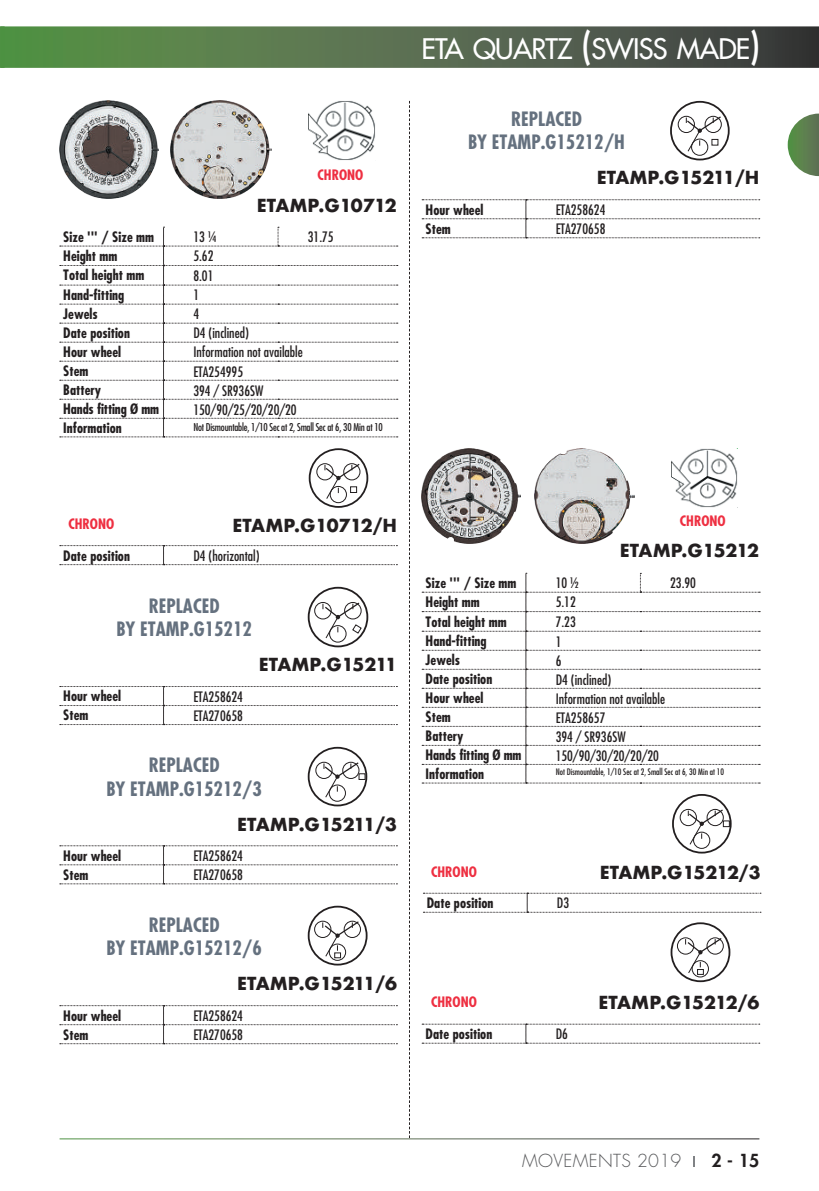
<style>
.page{position:relative;width:819px;height:1191px;background:#fff}
.page>*{position:absolute;margin:0;border:0;box-sizing:border-box;transform-origin:0 0}
.t1{font:27.65px "Futura";letter-spacing:-.025em;color:#fff}
.t2{font:700 condensed 19.25px/23.1px "Futura";color:#65717f;text-align:center}
.t3{font:700 17.5px "Futura";color:#231f20}
.t4{font:300 17.5px "Futura";letter-spacing:.02em;color:#57585a}
.t5{font:800 17.5px "Futura";color:#231f20}
.t6{font:700 condensed 14px "Futura";color:#231f20}
.t7{font:condensed 14px "Futura";color:#231f20}
.t8{font:700 condensed 14px "Futura";color:#ee2f41}
.t9{font:condensed 10.5px "Futura";letter-spacing:-.02em;color:#231f20}
.t10{font:condensed 8.75px "Futura";color:#231f20}
.s1{font-size:36.75px}
</style>
<div class="page">
<svg style="left:0;top:26px;width:819px;height:42px;background:#546d4c"></svg>
<svg style="left:409px;top:101px;width:1px;height:1037px"></svg>
<svg style="left:787px;top:114px;width:32px;height:62px"></svg>
<svg style="left:60px;top:545px;width:337px;height:20px"></svg>
<svg style="left:60px;top:227px;width:338px;height:210px"></svg>
<img style="left:171px;top:101px;width:100px;height:97px">
<img style="left:309px;top:101px;width:66px;height:59px">
<img style="left:60px;top:101px;width:99px;height:97px">
<div style="left:309px;top:448px;width:59px;height:60px;border:2px solid #231f20;border-radius:50%"></div>
<div style="left:316px;top:463px;width:17px;height:17px;border:1px solid #231f20;border-radius:50%"></div>
<div style="left:330px;top:486px;width:17px;height:17px;border:1px solid #231f20;border-radius:50%"></div>
<svg style="left:324px;top:463px;width:37px;height:36px"></svg>
<svg style="left:422px;top:573px;width:338px;height:210px"></svg>
<img style="left:534px;top:448px;width:100px;height:95px">
<img style="left:671px;top:448px;width:66px;height:59px">
<img style="left:422px;top:448px;width:98px;height:95px">
<svg style="left:60px;top:1005px;width:337px;height:39px"></svg>
<div style="left:308px;top:905px;width:59px;height:60px;border:2px solid #231f20;border-radius:50%"></div>
<div style="left:334px;top:952px;width:7px;height:6px;border:1px solid #231f20"></div>
<div style="left:314px;top:920px;width:17px;height:18px;border:1px solid #231f20;border-radius:50%"></div>
<div style="left:344px;top:920px;width:17px;height:18px;border:1px solid #231f20;border-radius:50%"></div>
<div style="left:329px;top:943px;width:17px;height:17px;border:1px solid #231f20;border-radius:50%"></div>
<svg style="left:322px;top:920px;width:38px;height:37px"></svg>
<svg style="left:60px;top:686px;width:337px;height:39px"></svg>
<svg style="left:60px;top:845px;width:337px;height:39px"></svg>
<div style="left:308px;top:747px;width:59px;height:59px;border:2px solid #231f20;border-radius:50%"></div>
<div style="left:358px;top:773px;width:7px;height:7px;border:1px solid #231f20"></div>
<div style="left:315px;top:762px;width:17px;height:17px;border:1px solid #231f20;border-radius:50%"></div>
<div style="left:329px;top:784px;width:17px;height:17px;border:1px solid #231f20;border-radius:50%"></div>
<svg style="left:323px;top:761px;width:37px;height:37px"></svg>
<div style="left:308px;top:587px;width:60px;height:60px;border:2px solid #231f20;border-radius:50%"></div>
<div style="left:314px;top:602px;width:17px;height:17px;border:1px solid #231f20;border-radius:50%"></div>
<div style="left:329px;top:625px;width:17px;height:17px;border:1px solid #231f20;border-radius:50%"></div>
<svg style="left:322px;top:601px;width:40px;height:38px"></svg>
<svg style="left:422px;top:199px;width:337px;height:39px"></svg>
<div style="left:670px;top:101px;width:59px;height:59px;border:2px solid #231f20;border-radius:50%"></div>
<div style="left:677px;top:116px;width:17px;height:17px;border:1px solid #231f20;border-radius:50%"></div>
<div style="left:691px;top:139px;width:17px;height:17px;border:1px solid #231f20;border-radius:50%"></div>
<svg style="left:685px;top:115px;width:37px;height:37px"></svg>
<svg style="left:423px;top:893px;width:338px;height:20px"></svg>
<svg style="left:422px;top:1023px;width:337px;height:20px"></svg>
<div style="left:672px;top:794px;width:59px;height:59px;border:2px solid #231f20;border-radius:50%"></div>
<div style="left:722px;top:820px;width:7px;height:7px;border:1px solid #231f20"></div>
<div style="left:679px;top:809px;width:17px;height:17px;border:1px solid #231f20;border-radius:50%"></div>
<div style="left:693px;top:831px;width:17px;height:18px;border:1px solid #231f20;border-radius:50%"></div>
<svg style="left:687px;top:808px;width:37px;height:37px"></svg>
<div style="left:670px;top:922px;width:60px;height:60px;border:2px solid #231f20;border-radius:50%"></div>
<div style="left:677px;top:937px;width:17px;height:17px;border:1px solid #231f20;border-radius:50%"></div>
<div style="left:691px;top:960px;width:17px;height:17px;border:1px solid #231f20;border-radius:50%"></div>
<svg style="left:685px;top:937px;width:38px;height:37px"></svg>
<p class="t8" style="left:317px;top:166px;width:47px">CHRONO</p>
<p class="t3" style="left:257px;top:193px;width:142px">ETAMP.G10712</p>
<p class="t6" style="left:63px;top:228px;width:92px">Size ''' / Size mm</p>
<p class="t7" style="left:193px;top:228px;width:25px">13 ¼</p>
<p class="t7" style="left:308px;top:228px;width:27px">31.75</p>
<p class="t6" style="left:63px;top:247px;width:56px">Height mm</p>
<p class="t7" style="left:193px;top:247px;width:22px">5.62</p>
<p class="t6" style="left:63px;top:266px;width:82px">Total height mm</p>
<p class="t7" style="left:193px;top:267px;width:22px">8.01</p>
<p class="t6" style="left:63px;top:286px;width:62px">Hand-fitting</p>
<p class="t7" style="left:193px;top:286px;width:7px">1</p>
<p class="t6" style="left:63px;top:305px;width:36px">Jewels</p>
<p class="t7" style="left:193px;top:305px;width:7px">4</p>
<p class="t6" style="left:63px;top:324px;width:68px">Date position</p>
<p class="t7" style="left:193px;top:324px;width:57px">D4 (inclined)</p>
<p class="t6" style="left:63px;top:343px;width:59px">Hour wheel</p>
<p class="t7" style="left:193px;top:343px;width:111px">Information not available</p>
<p class="t6" style="left:63px;top:362px;width:27px">Stem</p>
<p class="t7" style="left:193px;top:362px;width:51px">ETA254995</p>
<p class="t6" style="left:63px;top:381px;width:39px">Battery</p>
<p class="t7" style="left:193px;top:381px;width:71px">394 / SR936SW</p>
<p class="t6" style="left:63px;top:400px;width:97px">Hands fitting Ø mm</p>
<p class="t7" style="left:193px;top:400px;width:105px">150/90/25/20/20/20</p>
<p class="t6" style="left:63px;top:419px;width:60px">Information</p>
<p class="t9" style="left:193px;top:420px;width:191px">Not Dismountable, 1/10 Sec at 2, Small Sec at 6, 30 Min at 10</p>
<h1 class="t1" style="left:421px;top:31px;width:340px">ETA QUARTZ <span class="s1">(</span>SWISS MADE<span class="s1">)</span></h1>
<h2 class="t2" style="left:468px;top:107px;width:158px">REPLACED<br>BY ETAMP.G15212/H</h2>
<p class="t3" style="left:596px;top:165px;width:164px">ETAMP.G15211/H</p>
<p class="t6" style="left:425px;top:200px;width:59px">Hour wheel</p>
<p class="t7" style="left:555px;top:201px;width:51px">ETA258624</p>
<p class="t6" style="left:425px;top:219px;width:27px">Stem</p>
<p class="t7" style="left:555px;top:220px;width:51px">ETA270658</p>
<p class="t8" style="left:68px;top:515px;width:47px">CHRONO</p>
<p class="t3" style="left:232px;top:513px;width:166px">ETAMP.G10712/H</p>
<p class="t6" style="left:63px;top:546px;width:68px">Date position</p>
<p class="t7" style="left:193px;top:547px;width:68px">D4 (horizontal)</p>
<h2 class="t2" style="left:116px;top:594px;width:137px">REPLACED<br>BY ETAMP.G15212</h2>
<p class="t6" style="left:63px;top:687px;width:59px">Hour wheel</p>
<p class="t7" style="left:193px;top:688px;width:51px">ETA258624</p>
<p class="t6" style="left:63px;top:706px;width:27px">Stem</p>
<p class="t7" style="left:193px;top:707px;width:51px">ETA270658</p>
<p class="t3" style="left:259px;top:652px;width:140px">ETAMP.G15211</p>
<h2 class="t2" style="left:106px;top:753px;width:157px">REPLACED<br>BY ETAMP.G15212/3</h2>
<p class="t3" style="left:237px;top:811px;width:161px">ETAMP.G15211/3</p>
<p class="t6" style="left:63px;top:846px;width:59px">Hour wheel</p>
<p class="t7" style="left:193px;top:847px;width:51px">ETA258624</p>
<p class="t6" style="left:63px;top:865px;width:27px">Stem</p>
<p class="t7" style="left:193px;top:866px;width:51px">ETA270658</p>
<h2 class="t2" style="left:106px;top:913px;width:157px">REPLACED<br>BY ETAMP.G15212/6</h2>
<p class="t3" style="left:237px;top:971px;width:161px">ETAMP.G15211/6</p>
<p class="t6" style="left:63px;top:1006px;width:59px">Hour wheel</p>
<p class="t7" style="left:193px;top:1007px;width:51px">ETA258624</p>
<p class="t6" style="left:63px;top:1025px;width:27px">Stem</p>
<p class="t7" style="left:193px;top:1026px;width:51px">ETA270658</p>
<p class="t8" style="left:680px;top:512px;width:47px">CHRONO</p>
<p class="t3" style="left:620px;top:537px;width:141px">ETAMP.G15212</p>
<p class="t6" style="left:425px;top:574px;width:92px">Size ''' / Size mm</p>
<p class="t7" style="left:555px;top:574px;width:25px">10 ½</p>
<p class="t7" style="left:670px;top:574px;width:27px">23.90</p>
<p class="t6" style="left:425px;top:593px;width:56px">Height mm</p>
<p class="t7" style="left:555px;top:593px;width:22px">5.12</p>
<p class="t6" style="left:425px;top:612px;width:82px">Total height mm</p>
<p class="t7" style="left:555px;top:613px;width:22px">7.23</p>
<p class="t6" style="left:425px;top:632px;width:62px">Hand-fitting</p>
<p class="t7" style="left:555px;top:632px;width:7px">1</p>
<p class="t6" style="left:425px;top:651px;width:36px">Jewels</p>
<p class="t7" style="left:555px;top:651px;width:7px">6</p>
<p class="t6" style="left:425px;top:670px;width:68px">Date position</p>
<p class="t7" style="left:555px;top:670px;width:57px">D4 (inclined)</p>
<p class="t6" style="left:425px;top:689px;width:59px">Hour wheel</p>
<p class="t7" style="left:555px;top:689px;width:111px">Information not available</p>
<p class="t6" style="left:425px;top:708px;width:27px">Stem</p>
<p class="t7" style="left:555px;top:708px;width:51px">ETA258657</p>
<p class="t6" style="left:425px;top:727px;width:39px">Battery</p>
<p class="t7" style="left:555px;top:727px;width:71px">394 / SR936SW</p>
<p class="t6" style="left:425px;top:746px;width:97px">Hands fitting Ø mm</p>
<p class="t7" style="left:555px;top:746px;width:105px">150/90/30/20/20/20</p>
<p class="t6" style="left:425px;top:765px;width:60px">Information</p>
<p class="t10" style="left:555px;top:766px;width:170px">Not Dismountable, 1/10 Sec at 2, Small Sec at 6, 30 Min at 10</p>
<p class="t8" style="left:431px;top:862px;width:47px">CHRONO</p>
<p class="t6" style="left:427px;top:894px;width:68px">Date position</p>
<p class="t7" style="left:557px;top:894px;width:14px">D3</p>
<p class="t3" style="left:599px;top:859px;width:162px">ETAMP.G15212/3</p>
<p class="t8" style="left:431px;top:992px;width:47px">CHRONO</p>
<p class="t6" style="left:425px;top:1024px;width:68px">Date position</p>
<p class="t7" style="left:555px;top:1025px;width:14px">D6</p>
<p class="t3" style="left:598px;top:990px;width:162px">ETAMP.G15212/6</p>
<p class="t4" style="left:522px;top:1149px;width:161px">MOVEMENTS 2019</p>
<p class="t5" style="left:711px;top:1148px;width:49px">2 - 15</p>
</div>
